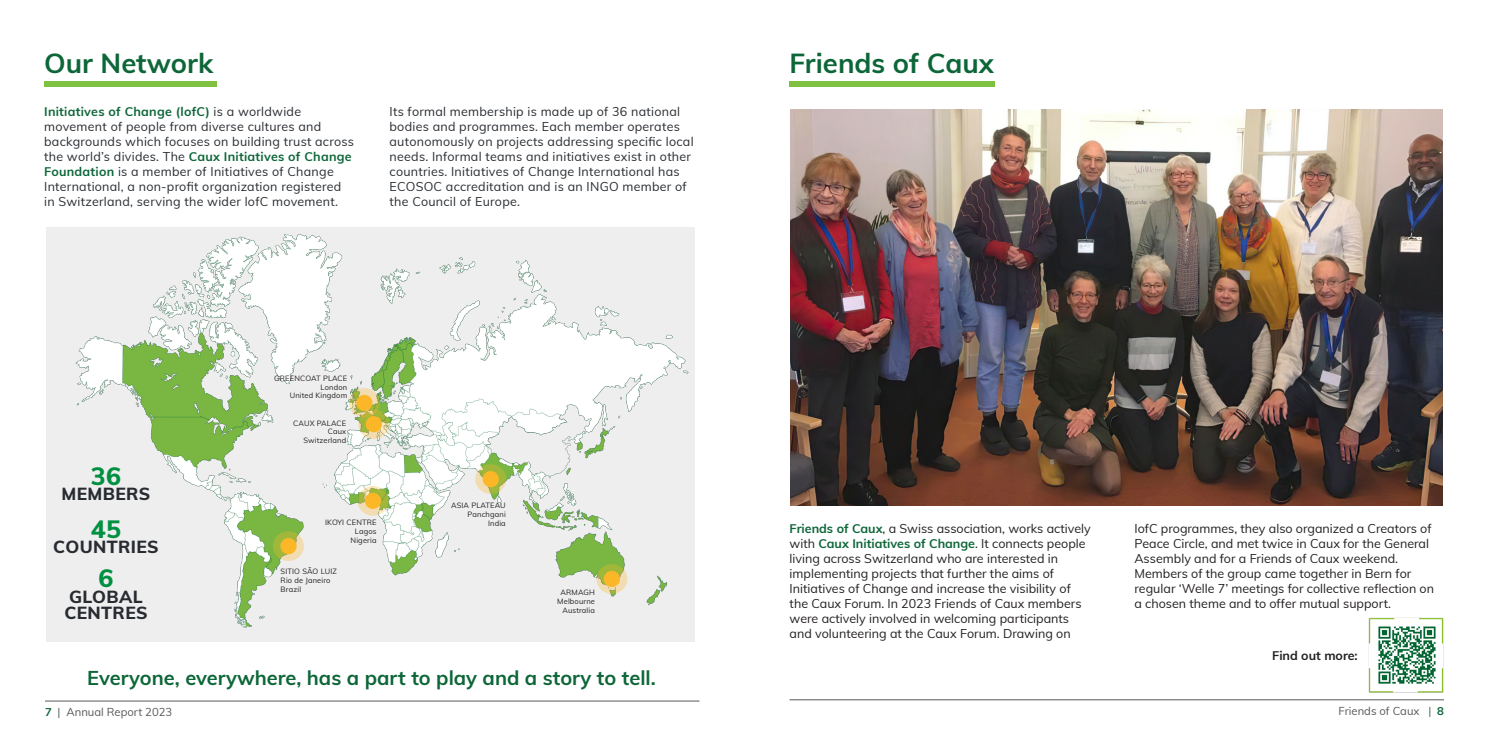
<style>
.page{position:relative;width:1489px;height:745px;background:#fff}
.page>*{position:absolute;margin:0;border:0;box-sizing:border-box;transform-origin:0 0}
.Big_Headline_Dark{font:700 27.5px "Mulish";color:#0c6638}
.Normal_Text_Yellow{font:800 25px "Mulish";color:#009041}
.t1{font:700 20px "Mulish";color:#0c6638}
.Normal_Text_Yellow-2{font:800 17.5px "Mulish";letter-spacing:.02em;color:#282c31}
.t2{font:12.5px/15px "Mulish";color:#231f20}
.Intro_text_dark{font:12.5px/15px "Mulish";letter-spacing:.02em;color:#282c31}
.t3{font:700 12.5px "Mulish";color:#231f20}
.t4{font:11.25px "Mulish";color:#57585a}
.Normal_text_Dark{font:7.5px/8.8px "Mulish";letter-spacing:.02em;color:#231f20;text-align:center}
.s1{font-weight:700;color:#0c6638}
</style>
<div class="page">
<div style="left:46px;top:227px;width:648px;height:414px;background:#eee"></div>
<hr style="left:45px;top:700px;width:654px;height:1px;background:#57585a">
<img style="left:76px;top:234px;width:613px;height:394px">
<svg style="left:596px;top:563px;width:31px;height:30px"></svg>
<div style="left:603px;top:570px;width:17px;height:16px;background:#fcb729;border-radius:50%"></div>
<svg style="left:475px;top:464px;width:31px;height:29px"></svg>
<div style="left:482px;top:470px;width:17px;height:17px;background:#fcb729;border-radius:50%"></div>
<svg style="left:357px;top:485px;width:31px;height:30px"></svg>
<div style="left:365px;top:492px;width:16px;height:16px;background:#fcb729;border-radius:50%"></div>
<svg style="left:273px;top:531px;width:31px;height:29px"></svg>
<div style="left:280px;top:537px;width:16px;height:17px;background:#fcb729;border-radius:50%"></div>
<svg style="left:349px;top:388px;width:31px;height:29px"></svg>
<div style="left:356px;top:394px;width:16px;height:16px;background:#fcb729;border-radius:50%"></div>
<svg style="left:358px;top:409px;width:31px;height:30px"></svg>
<div style="left:366px;top:416px;width:16px;height:16px;background:#fcb729;border-radius:50%"></div>
<div style="left:44px;top:81px;width:173px;height:6px;background:#7fc241"></div>
<hr style="left:789px;top:699px;width:654px;height:1px;background:#57585a">
<img style="left:790px;top:110px;width:652px;height:395px">
<div style="left:789px;top:81px;width:205px;height:6px;background:#7fc241"></div>
<img style="left:1368px;top:617px;width:75px;height:74px">
<img style="left:1374px;top:623px;width:63px;height:63px">
<p class="Big_Headline_Dark" style="left:44px;top:43px;width:170px">Our Network</p>
<p class="Intro_text_dark" style="left:44px;top:103px;width:311px"><span class="s1">Initiatives of Change (lofC)</span> is a worldwide movement of people from diverse cultures and backgrounds which focuses on building trust across the world’s divides. The <span class="s1">Caux Initiatives of Change Foundation</span> is a member of Initiatives of Change International, a non-profit organization registered in Switzerland, serving the wider lofC movement.</p>
<p class="Intro_text_dark" style="left:389px;top:103px;width:305px">Its formal membership is made up of 36 national bodies and programmes. Each member operates autonomously on projects addressing specific local needs. Informal teams and initiatives exist in other countries. Initiatives of Change International has ECOSOC accreditation and is an INGO member of the Council of Europe.</p>
<p class="Normal_Text_Yellow" style="left:91px;top:457px;width:32px">36</p>
<p class="Normal_Text_Yellow-2" style="left:61px;top:481px;width:90px">MEMBERS</p>
<p class="Normal_Text_Yellow" style="left:91px;top:510px;width:32px">45</p>
<p class="Normal_Text_Yellow-2" style="left:53px;top:533px;width:107px">COUNTRIES</p>
<p class="Normal_Text_Yellow" style="left:98px;top:559px;width:16px">6</p>
<p class="Normal_Text_Yellow-2" style="left:69px;top:583px;width:75px">GLOBAL</p>
<p class="Normal_Text_Yellow-2" style="left:64px;top:599px;width:85px">CENTRES</p>
<p class="Normal_text_Dark" style="left:274px;top:373px;width:74px">GREENCOAT PLACE</p>
<p class="Normal_text_Dark" style="left:320px;top:382px;width:28px">London</p>
<p class="Normal_text_Dark" style="left:290px;top:390px;width:59px">United Kingdom</p>
<p class="Normal_text_Dark" style="left:293px;top:418px;width:54px">CAUX PALACE</p>
<p class="Normal_text_Dark" style="left:328px;top:426px;width:20px">Caux</p>
<p class="Normal_text_Dark" style="left:303px;top:435px;width:44px">Switzerland</p>
<p class="Normal_text_Dark" style="left:451px;top:500px;width:56px">ASIA PLATEAU</p>
<p class="Normal_text_Dark" style="left:467px;top:509px;width:40px">Panchgani</p>
<p class="Normal_text_Dark" style="left:325px;top:517px;width:53px">IKOYI CENTRE</p>
<p class="Normal_text_Dark" style="left:488px;top:518px;width:19px">India</p>
<p class="Normal_text_Dark" style="left:350px;top:526px;width:27px">Lagos<br>Nigeria</p>
<p class="Normal_text_Dark" style="left:281px;top:566px;width:58px">SITIO SÃO LUIZ</p>
<p class="Normal_text_Dark" style="left:281px;top:575px;width:51px">Rio de Janeiro</p>
<p class="Normal_text_Dark" style="left:281px;top:583px;width:22px">Brazil</p>
<p class="Normal_text_Dark" style="left:560px;top:587px;width:36px">ARMAGH</p>
<p class="Normal_text_Dark" style="left:557px;top:596px;width:39px">Melbourne</p>
<p class="Normal_text_Dark" style="left:562px;top:604px;width:34px">Australia</p>
<p class="t1" style="left:87px;top:662px;width:570px">Everyone, everywhere, has a part to play and a story to tell.</p>
<p class="t4" style="left:45px;top:703px;width:129px"><span class="s1">7</span> | Annual Report 2023</p>
<p class="Big_Headline_Dark" style="left:789px;top:43px;width:206px">Friends of Caux</p>
<p class="t2" style="left:789px;top:520px;width:302px"><span class="s1">Friends of Caux</span>, a Swiss association, works actively with <span class="s1">Caux Initiatives of Change</span>. It connects people living across Switzerland who are interested in implementing projects that further the aims of Initiatives of Change and increase the visibility of the Caux Forum. In 2023 Friends of Caux members were actively involved in welcoming participants and volunteering at the Caux Forum. Drawing on</p>
<p class="t2" style="left:1134px;top:520px;width:301px">IofC programmes, they also organized a Creators of Peace Circle, and met twice in Caux for the General Assembly and for a Friends of Caux weekend.<br>Members of the group came together in Bern for regular ‘Welle 7’ meetings for collective reflection on a chosen theme and to offer mutual support.</p>
<p class="t3" style="left:1272px;top:646px;width:87px">Find out more:</p>
<p class="t4" style="left:1338px;top:702px;width:107px">Friends of Caux | <span class="s1">8</span></p>
</div>
